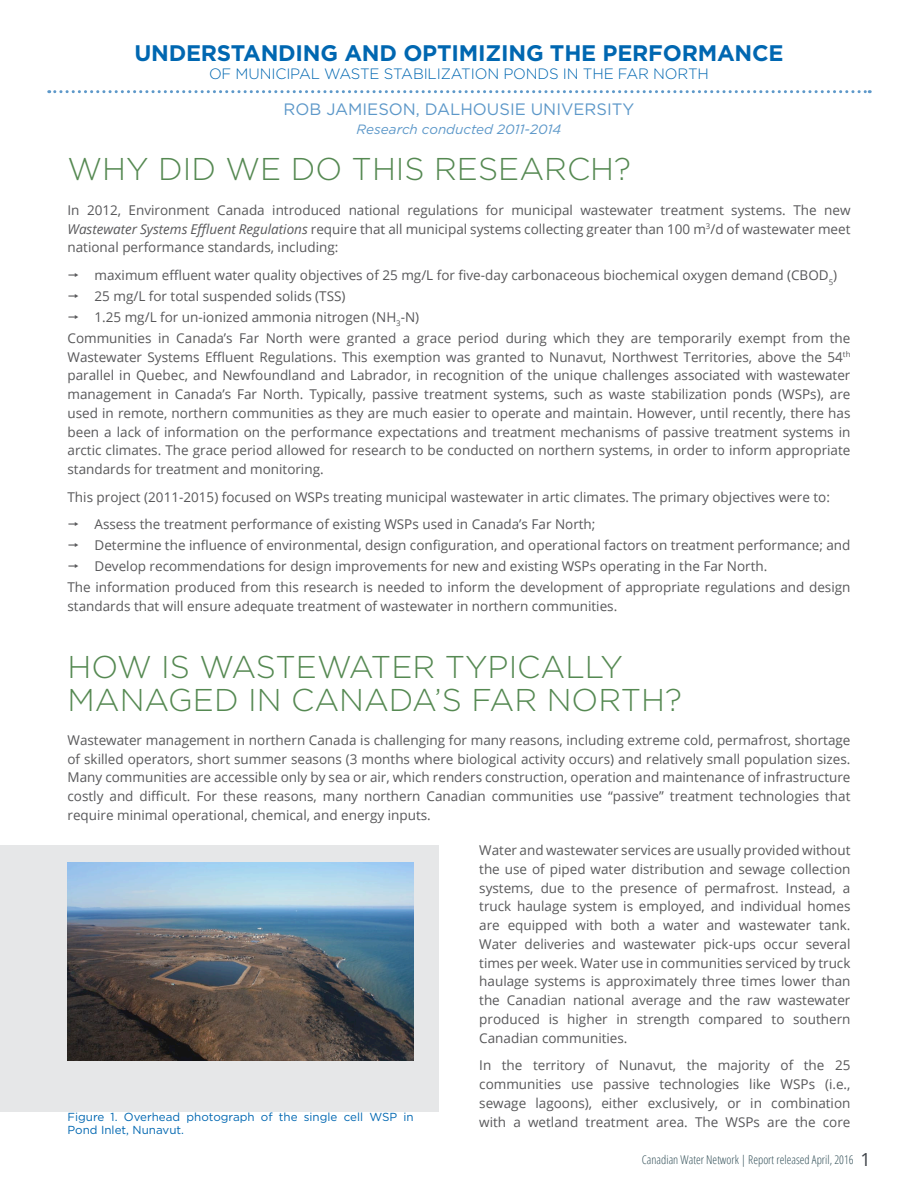
<style>
.page{position:relative;width:918px;height:1188px;background:#fff}
.page>*{position:absolute;margin:0;border:0;box-sizing:border-box;transform-origin:0 0}
.Interior_H2{font:300 31.5px/33px "Gotham";color:#558952}
.t1{font:700 22.5px "Gotham";letter-spacing:-.01em;color:#0067b1}
.Study_By_-_Blue{font:16.5px "Gotham";color:#5d98c9}
.t2{font:300 15px "Gotham";letter-spacing:-.01em;color:#0067b1}
.Interior_Body{font:13.5px/18.8px "Open Sans";color:#58585a;text-align:justify}
.Study_By_-_Blue-2{font:italic 13.5px "Gotham";color:#5d98c9}
.Folio_Number{font:300 condensed 12px "Open Sans";color:#345159}
.Figure_Callouts{font:11.7px/13.5px "Gotham";color:#0067b1}
.s1{font-style:italic}
.s2{font-weight:400;font-stretch:normal;font-size:18px;color:#3b4046}
</style>
<div class="page">
<div style="left:0;top:845px;width:439px;height:266px;background:#e6e7e8"></div>
<svg style="left:49px;top:90px;width:821px;height:3px"></svg>
<img style="left:68px;top:862px;width:346px;height:198px">
<p class="t1" style="left:134px;top:39px;width:651px">UNDERSTANDING AND OPTIMIZING THE PERFORMANCE</p>
<p class="t2" style="left:209px;top:65px;width:501px">OF MUNICIPAL WASTE STABILIZATION PONDS IN THE FAR NORTH</p>
<p class="Study_By_-_Blue" style="left:284px;top:98px;width:352px">ROB JAMIESON, DALHOUSIE UNIVERSITY</p>
<p class="Study_By_-_Blue-2" style="left:357px;top:120px;width:206px">Research conducted 2011-2014</p>
<p class="Interior_H2" style="left:68px;top:152px;width:565px">WHY DID WE DO THIS RESEARCH?</p>
<p class="Interior_Body" style="left:68px;top:200px;width:785px">In 2012, Environment Canada introduced national regulations for municipal wastewater treatment systems. The new <span class="s1">Wastewater Systems Effluent Regulations</span> require that all municipal systems collecting greater than 100 m<sup>3</sup>/d of wastewater meet national performance standards, including:</p>
<p class="Interior_Body" style="left:94px;top:265px;width:744px">maximum effluent water quality objectives of 25 mg/L for five-day carbonaceous biochemical oxygen demand (CBOD<sub>5</sub>)</p>
<p class="Interior_Body" style="left:94px;top:286px;width:253px">25 mg/L for total suspended solids (TSS)</p>
<p class="Interior_Body" style="left:94px;top:307px;width:326px">1.25 mg/L for un-ionized ammonia nitrogen (NH<sub>3</sub>-N)</p>
<p class="Interior_Body" style="left:68px;top:328px;width:785px">Communities in Canada’s Far North were granted a grace period during which they are temporarily exempt from the Wastewater Systems Effluent Regulations. This exemption was granted to Nunavut, Northwest Territories, above the 54<sup>th </sup>parallel in Quebec, and Newfoundland and Labrador, in recognition of the unique challenges associated with wastewater management in Canada’s Far North. Typically, passive treatment systems, such as waste stabilization ponds (WSPs), are used in remote, northern communities as they are much easier to operate and maintain. However, until recently, there has been a lack of information on the performance expectations and treatment mechanisms of passive treatment systems in arctic climates. The grace period allowed for research to be conducted on northern systems, in order to inform appropriate standards for treatment and monitoring.</p>
<p class="Interior_Body" style="left:68px;top:487px;width:764px">This project (2011-2015) focused on WSPs treating municipal wastewater in artic climates. The primary objectives were to:</p>
<p class="Interior_Body" style="left:94px;top:515px;width:503px">Assess the treatment performance of existing WSPs used in Canada’s Far North;</p>
<p class="Interior_Body" style="left:94px;top:536px;width:758px">Determine the influence of environmental, design configuration, and operational factors on treatment performance; and</p>
<p class="Interior_Body" style="left:94px;top:557px;width:674px">Develop recommendations for design improvements for new and existing WSPs operating in the Far North.</p>
<p class="Interior_Body" style="left:68px;top:577px;width:785px">The information produced from this research is needed to inform the development of appropriate regulations and design standards that will ensure adequate treatment of wastewater in northern communities.</p>
<p class="Interior_H2" style="left:68px;top:649px;width:616px">HOW IS WASTEWATER TYPICALLY<br>MANAGED IN CANADA’S FAR NORTH?</p>
<p class="Interior_Body" style="left:68px;top:730px;width:785px">Wastewater management in northern Canada is challenging for many reasons, including extreme cold, permafrost, shortage of skilled operators, short summer seasons (3 months where biological activity occurs) and relatively small population sizes.<br>Many communities are accessible only by sea or air, which renders construction, operation and maintenance of infrastructure costly and difficult. For these reasons, many northern Canadian communities use “passive” treatment technologies that require minimal operational, chemical, and energy inputs.</p>
<p class="Figure_Callouts" style="left:68px;top:1109px;width:348px">Figure 1. Overhead photograph of the single cell WSP in<br>Pond Inlet, Nunavut.</p>
<p class="Interior_Body" style="left:479px;top:841px;width:373px">Water and wastewater services are usually provided without the use of piped water distribution and sewage collection systems, due to the presence of permafrost. Instead, a truck haulage system is employed, and individual homes are equipped with both a water and wastewater tank.<br>Water deliveries and wastewater pick-ups occur several times per week. Water use in communities serviced by truck haulage systems is approximately three times lower than the Canadian national average and the raw wastewater produced is higher in strength compared to southern Canadian communities.</p>
<p class="Interior_Body" style="left:479px;top:1056px;width:373px">In the territory of Nunavut, the majority of the 25 communities use passive technologies like WSPs (i.e., sewage lagoons), either exclusively, or in combination with a wetland treatment area. The WSPs are the core</p>
<p class="Folio_Number" style="left:642px;top:1152px;width:230px">Canadian Water Network | Report released April, 2016 <span class="s2">1</span></p>
</div>
